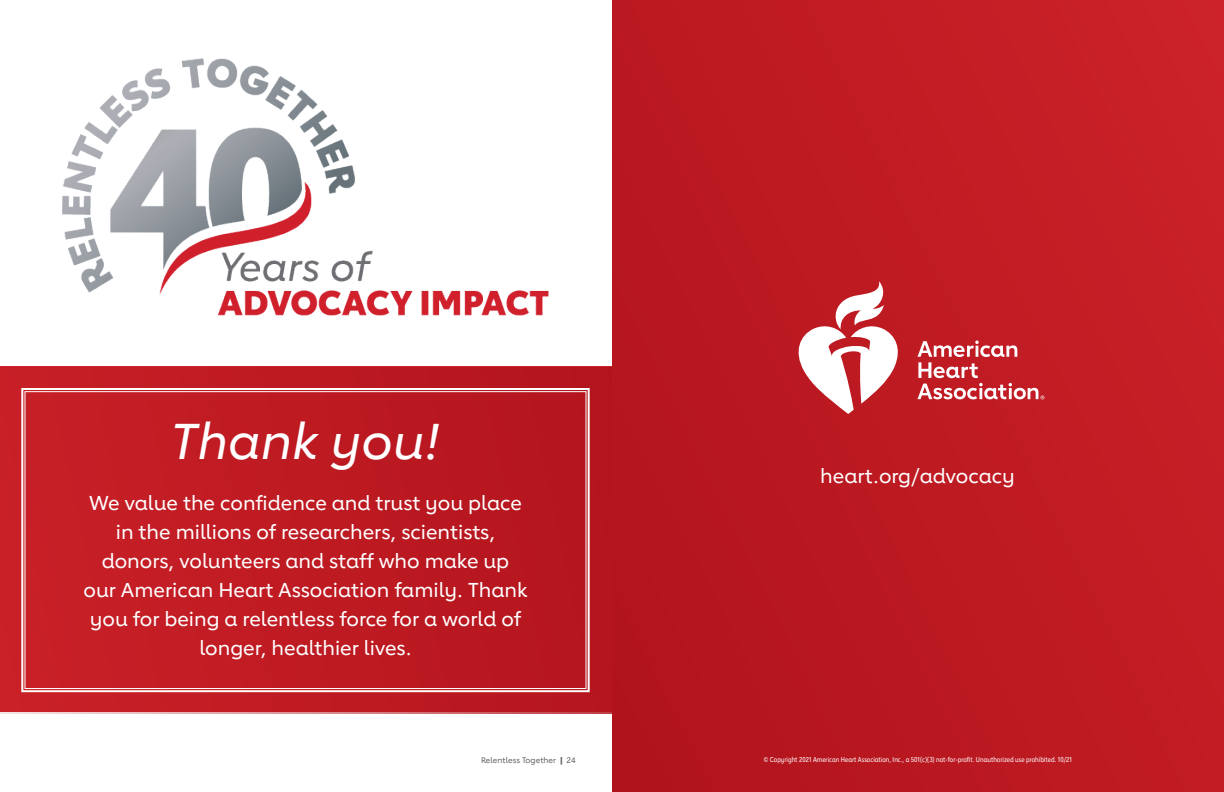
<style>
.page{position:relative;width:1224px;height:792px;background:#fff}
.page>*{position:absolute;margin:0;border:0;box-sizing:border-box;transform-origin:0 0}
.t1{font:italic 500 50px "Lub Dub";color:#fff}
.t2{font:500 20px/29px "Lub Dub";color:#fff;text-align:center}
.t3{font:500 8px "Lub Dub";color:#636366}
.t4{font:7px "Lub Dub Condensed";color:#fff}
.s1{font-weight:800}
</style>
<div class="page">
<div style="left:0;top:367px;width:614px;height:347px;background:#be1a22"></div>
<img style="left:62px;top:58px;width:487px;height:258px">
<svg style="left:20px;top:387px;width:571px;height:306px"></svg>
<div style="left:25px;top:391px;width:561px;height:298px;border:1px solid #fff"></div>
<div style="left:612px;top:0;width:612px;height:792px;background:#be1a22"></div>
<svg style="left:918px;top:341px;width:126px;height:58px"></svg>
<svg style="left:799px;top:281px;width:99px;height:133px"></svg>
<h1 class="t1" style="left:171px;top:412px;width:271px">Thank you!</h1>
<p class="t2" style="left:84px;top:488px;width:445px">We value the confidence and trust you place in the millions of researchers, scientists, donors, volunteers and staff who make up our American Heart Association family. Thank you for being a relentless force for a world of longer, healthier lives.</p>
<p class="t2" style="left:820px;top:461px;width:196px">heart.org/advocacy</p>
<p class="t3" style="left:481px;top:755px;width:96px">Relentless Together <span class="s1">|</span> 24</p>
<p class="t4" style="left:764px;top:756px;width:310px">© Copyright 2021 American Heart Association, Inc., a 501(c)(3) not-for-profit. Unauthorized use prohibited. 10/21</p>
</div>
